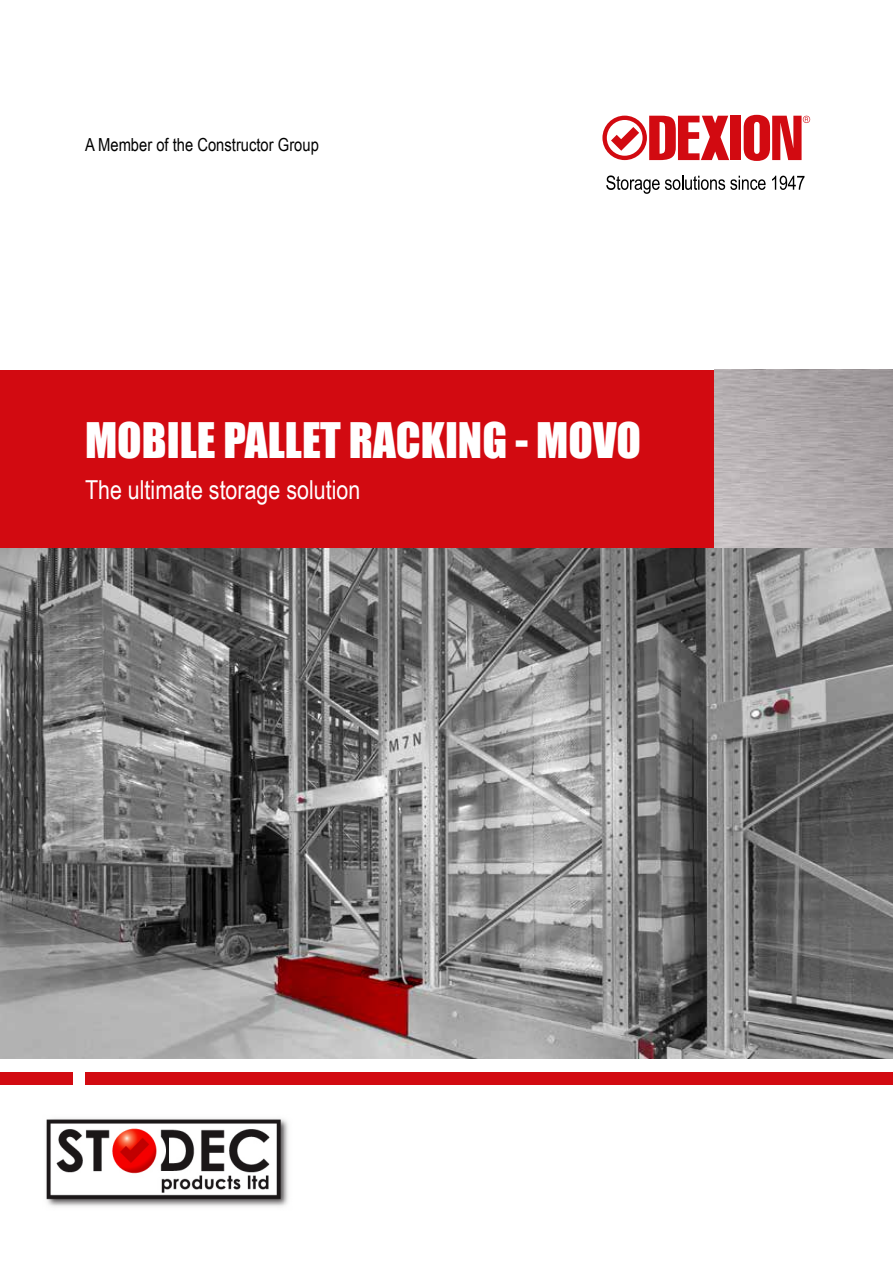
<style>
.page{position:relative;width:893px;height:1263px;background:#fff}
.page>*{position:absolute;margin:0;border:0;box-sizing:border-box;transform-origin:0 0}
.t1{font:45px "Impact";color:#fff}
.t2{font:26.1px "Arial Narrow";color:#fff}
.t3{font:18px "Arial Narrow";color:#000}
</style>
<div class="page">
<div style="left:85px;top:1071px;width:807px;height:13px;background:#d20a11"></div>
<div style="left:0;top:1071px;width:72px;height:13px;background:#d20a11"></div>
<div style="left:0;top:370px;width:714px;height:179px;background:#d20a11"></div>
<img style="left:715px;top:370px;width:177px;height:179px">
<div style="left:731px;top:116px;width:10px;height:44px;background:#d20a11"></div>
<svg style="left:602px;top:116px;width:127px;height:44px"></svg>
<svg style="left:744px;top:115px;width:66px;height:46px"></svg>
<svg style="left:606px;top:175px;width:160px;height:19px"></svg>
<svg style="left:772px;top:176px;width:32px;height:14px"></svg>
<img style="left:0;top:549px;width:892px;height:510px">
<img style="left:46px;top:1118px;width:242px;height:89px">
<p class="t3" style="left:85px;top:134px;width:235px">A Member of the Constructor Group</p>
<h1 class="t1" style="left:85px;top:412px;width:558px">MOBILE PALLET RACKING - MOVO</h1>
<h2 class="t2" style="left:85px;top:475px;width:277px">The ultimate storage solution</h2>
</div>
